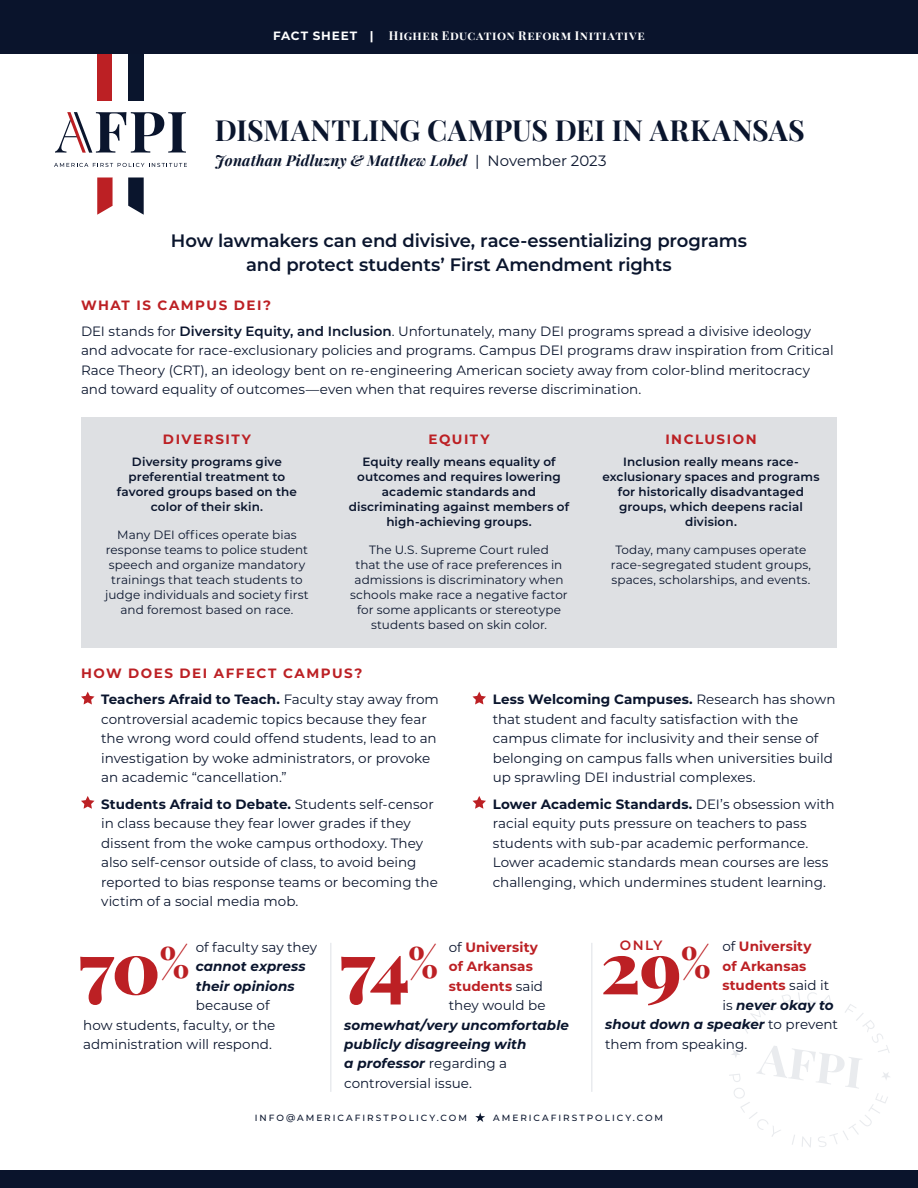
<style>
.page{position:relative;width:918px;height:1188px;background:#fff}
.page>*{position:absolute;margin:0;border:0;box-sizing:border-box;transform-origin:0 0}
.t1{font:900 72px "Playfair Display";color:#bc2024}
.t2{font:700 28.5px "Playfair Display SC";letter-spacing:.01em;color:#0a152d}
.t3{font:600 18px/24px "Montserrat";letter-spacing:-.01em;color:#0a152d;text-align:center}
.t4{font:italic 700 15px "Playfair Display";letter-spacing:.005em;color:#0a152d}
.t5{font:13.5px/19.5px "Montserrat";color:#0a152d}
.t6{font:italic 700 13.5px/19.5px "Montserrat";letter-spacing:.005em;color:#0a152d}
.t7{font:700 13.5px/19.5px "Montserrat";letter-spacing:.01em;color:#bc2024}
.t8{font:700 13.5px/26.2px "Montserrat";letter-spacing:.05em;color:#bc2024}
.t9{font:700 13.5px "Montserrat";letter-spacing:.115em;color:#bc2024}
.t10{font:600 13.5px "Montserrat";color:#bc2024}
.t11{font:12px/15px "Montserrat";letter-spacing:.005em;color:#0a152d;text-align:center}
.t12{font:600 12px/15px "Montserrat";letter-spacing:.01em;color:#0a152d;text-align:center}
.t13{font:700 12px "Playfair Display SC";letter-spacing:.05em;color:#fff}
.t14{font:700 12px "Montserrat";letter-spacing:.07em;color:#fff}
.t15{font:500 9px "Montserrat";letter-spacing:.22em;color:#0a152d}
.s1{font-family:"Montserrat";font-weight:400;font-style:normal}
.s2{font-weight:700;color:#bc2024}
.s3{font-weight:600}
.s4{color:#0a152d}
.s5{font-weight:400;color:#0a152d}
.s6{font-weight:700}
.s7{font-weight:400;font-style:normal}
</style>
<div class="page">
<div style="left:0;top:0;width:918px;height:54px;background:#0a142c"></div>
<div style="left:97px;top:54px;width:16px;height:47px;background:#bc2024"></div>
<div style="left:128px;top:54px;width:16px;height:47px;background:#0a152d"></div>
<svg style="left:97px;top:177px;width:47px;height:38px"></svg>
<svg style="left:54px;top:163px;width:133px;height:4px"></svg>
<svg style="left:55px;top:112px;width:131px;height:41px"></svg>
<svg style="left:475px;top:1113px;width:10px;height:9px"></svg>
<svg style="left:729px;top:992px;width:161px;height:155px"></svg>
<div style="left:0;top:1170px;width:918px;height:18px;background:#0a142c"></div>
<div style="left:81px;top:417px;width:756px;height:231px;background:#dee0e3"></div>
<svg style="left:81px;top:692px;width:13px;height:12px"></svg>
<svg style="left:81px;top:796px;width:13px;height:13px"></svg>
<svg style="left:472px;top:692px;width:14px;height:12px"></svg>
<svg style="left:472px;top:796px;width:14px;height:13px"></svg>
<hr style="left:330px;top:943px;width:2px;height:149px;background:#e9ebee">
<hr style="left:591px;top:943px;width:1px;height:149px;background:#e9ebee">
<p class="t14" style="left:273px;top:27px;width:102px">FACT SHEET |</p>
<p class="t13" style="left:389px;top:26px;width:257px">Higher Education Reform Initiative</p>
<h2 class="t2" style="left:215px;top:108px;width:592px">DISMANTLING CAMPUS DEI IN ARKANSAS</h2>
<p class="t4" style="left:215px;top:148px;width:393px">Jonathan Pidluzny &amp; Matthew Lobel <span class="s1">| November 2023</span></p>
<h3 class="t3" style="left:171px;top:228px;width:578px">How lawmakers can end divisive, race-essentializing programs and protect students’ First Amendment rights</h3>
<p class="t5" style="left:81px;top:291px;width:732px;line-height:26.2px"><span class="s2">WHAT IS CAMPUS DEI?<br></span>DEI stands for <span class="s3">Diversity Equity, and Inclusion</span>. Unfortunately, many DEI programs spread a divisive ideology</p>
<p class="t5" style="left:81px;top:340px;width:754px">and advocate for race-exclusionary policies and programs. Campus DEI programs draw inspiration from Critical<br>Race Theory (CRT), an ideology bent on re-engineering American society away from color-blind meritocracy and toward equality of outcomes—even when that requires reverse discrimination.</p>
<p class="t9" style="left:163px;top:429px;width:90px">DIVERSITY</p>
<p class="t12" style="left:117px;top:453px;width:182px">Diversity programs give preferential treatment to favored groups based on the color of their skin.</p>
<p class="t11" style="left:105px;top:527px;width:205px">Many DEI offices operate bias response teams to police student speech and organize mandatory trainings that teach students to judge individuals and society first and foremost based on race.</p>
<p class="t7" style="left:429px;top:429px;width:62px">EQUITY</p>
<p class="t12" style="left:349px;top:453px;width:222px">Equity really means equality of outcomes and requires lowering academic standards and discriminating against members of high-achieving groups.</p>
<p class="t11" style="left:350px;top:542px;width:219px">The U.S. Supreme Court ruled<br>that the use of race preferences in admissions is discriminatory when schools make race a negative factor for some applicants or stereotype students based on skin color.</p>
<p class="t9" style="left:665px;top:429px;width:93px">INCLUSION</p>
<p class="t12" style="left:602px;top:453px;width:219px">Inclusion really means race&shy;exclusionary spaces and programs for historically disadvantaged groups, which deepens racial division.</p>
<p class="t11" style="left:611px;top:542px;width:202px">Today, many campuses operate race-segregated student groups, spaces, scholarships, and events.</p>
<p class="t8" style="left:101px;top:660px;width:339px;text-indent:-20px">HOW DOES DEI AFFECT CAMPUS?<br><span class="s4">Teachers Afraid to Teach.</span> <span class="s5">Faculty stay away from</span></p>
<p class="t5" style="left:101px;top:709px;width:337px">controversial academic topics because they fear the wrong word could offend students, lead to an investigation by woke administrators, or provoke an academic “cancellation.”</p>
<p class="t5" style="left:101px;top:794px;width:338px"><span class="s6">Students Afraid to Debate.</span> Students self-censor in class because they fear lower grades if they dissent from the woke campus orthodoxy. They also self-censor outside of class, to avoid being reported to bias response teams or becoming the victim of a social media mob.</p>
<p class="t5" style="left:493px;top:689px;width:344px"><span class="s6">Less Welcoming Campuses.</span> Research has shown that student and faculty satisfaction with the campus climate for inclusivity and their sense of belonging on campus falls when universities build up sprawling DEI industrial complexes.</p>
<p class="t5" style="left:493px;top:794px;width:343px"><span class="s6">Lower Academic Standards.</span> DEI’s obsession with racial equity puts pressure on teachers to pass students with sub-par academic performance.<br>Lower academic standards mean courses are less challenging, which undermines student learning.</p>
<p class="t10" style="left:620px;top:936px;width:44px">ONLY</p>
<p class="t7" style="left:722px;top:936px;width:91px"><span class="s5">of</span> University</p>
<p class="t7" style="left:722px;top:956px;width:86px">of Arkansas</p>
<p class="t7" style="left:722px;top:975px;width:108px">students <span class="s5">said it</span></p>
<p class="t6" style="left:722px;top:995px;width:113px"><span class="s7">is</span> never okay to</p>
<p class="t6" style="left:605px;top:1014px;width:234px">shout down a speaker <span class="s7">to prevent</span></p>
<p class="t5" style="left:605px;top:1034px;width:144px">them from speaking.</p>
<p class="t7" style="left:449px;top:936px;width:98px"><span class="s5">of</span> University of Arkansas students <span class="s5">said they would be</span></p>
<p class="t6" style="left:344px;top:1014px;width:226px">somewhat/very uncomfortable publicly disagreeing with<br>a professor <span class="s7">regarding a controversial issue.</span></p>
<p class="t5" style="left:196px;top:937px;width:123px">of faculty say they</p>
<p class="t6" style="left:196px;top:956px;width:111px">cannot express their opinions</p>
<p class="t5" style="left:83px;top:995px;width:194px;text-indent:112px">because of how students, faculty, or the administration will respond.</p>
<h1 class="t1" style="left:79px;top:910px;width:112px">70<sup>%</sup></h1>
<h1 class="t1" style="left:340px;top:910px;width:100px">74<sup>%</sup></h1>
<h1 class="t1" style="left:601px;top:910px;width:112px">29<sup>%</sup></h1>
<p class="t15" style="left:255px;top:1111px;width:214px">INFO@AMERICAFIRSTPOLICY.COM</p>
<p class="t15" style="left:493px;top:1111px;width:171px">AMERICAFIRSTPOLICY.COM</p>
</div>
